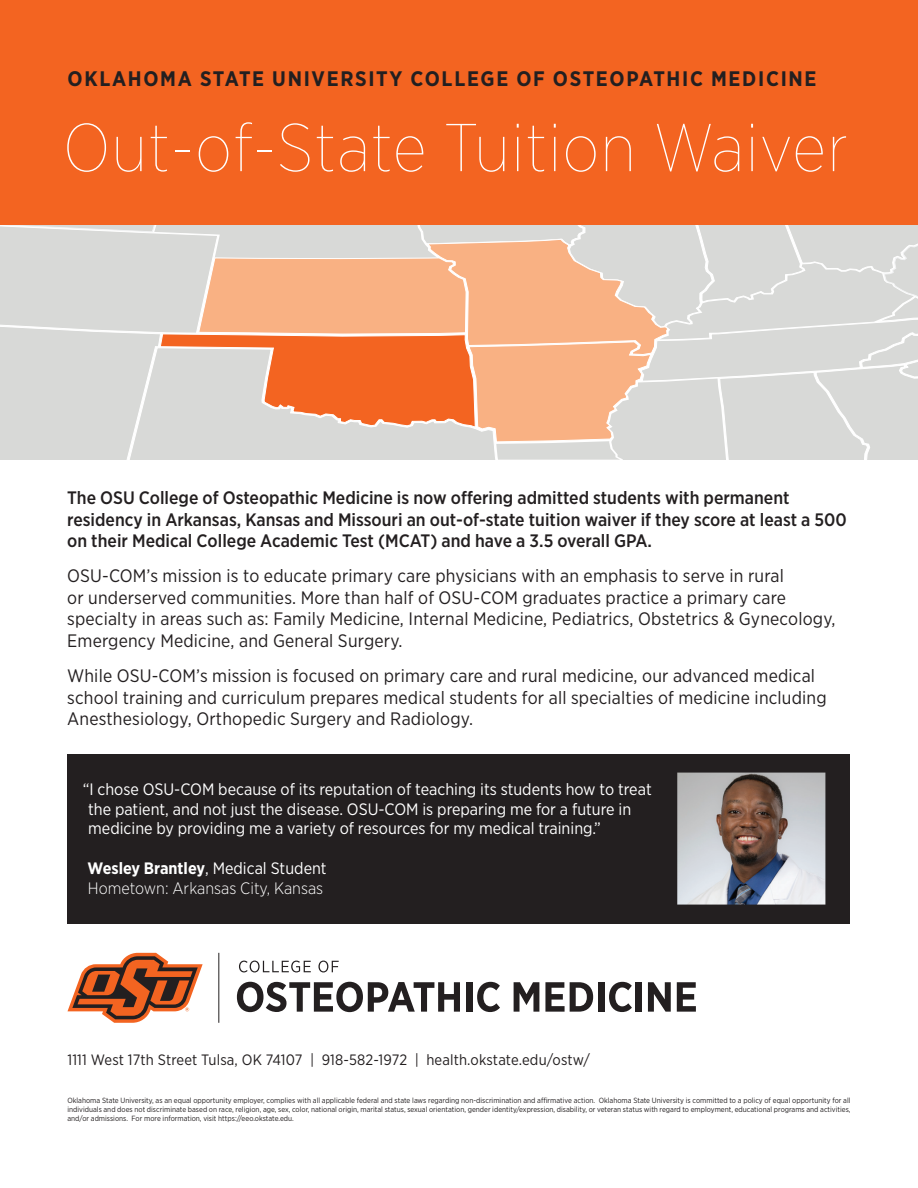
<style>
.page{position:relative;width:918px;height:1188px;background:#fff}
.page>*{position:absolute;margin:0;border:0;box-sizing:border-box;transform-origin:0 0}
.t1{font:100 67.5px "Gotham Narrow";letter-spacing:.02em;color:#fff}
.t2{font:700 21px "Gotham Narrow";letter-spacing:.08em;color:#231f20}
.t3{font:18px/21.6px "Gotham Narrow";letter-spacing:.01em;color:#231f20}
.t4{font:500 18px/21.6px "Gotham Narrow";color:#231f20}
.t5{font:16.5px/19.8px "Gotham Narrow";color:#fff}
.t6{font:300 16.5px/19.8px "Gotham Narrow";color:#fff}
.t7{font:15px "Gotham Narrow";letter-spacing:.01em;color:#231f20}
.t8{font:7.5px/9px "Gotham Narrow";color:#231f20;text-align:justify}
.s1{font-weight:700}
.s2{font-weight:400}
</style>
<div class="page">
<div style="left:68px;top:754px;width:782px;height:169px;background:#231f20"></div>
<svg style="left:0;top:225px;width:918px;height:235px;background:#e3c7b6"></svg>
<div style="left:0;top:0;width:918px;height:225px;background:#f36421"></div>
<hr style="left:218px;top:953px;width:1px;height:70px;background:#231f20">
<svg style="left:68px;top:953px;width:135px;height:70px"></svg>
<svg style="left:237px;top:982px;width:223px;height:30px"></svg>
<div style="left:466px;top:982px;width:6px;height:30px;background:#231f20"></div>
<svg style="left:477px;top:982px;width:23px;height:30px"></svg>
<svg style="left:514px;top:982px;width:25px;height:30px"></svg>
<svg style="left:545px;top:982px;width:48px;height:30px"></svg>
<div style="left:598px;top:982px;width:6px;height:30px;background:#231f20"></div>
<svg style="left:609px;top:982px;width:23px;height:30px"></svg>
<div style="left:636px;top:982px;width:6px;height:30px;background:#231f20"></div>
<svg style="left:648px;top:982px;width:23px;height:30px"></svg>
<svg style="left:677px;top:982px;width:19px;height:30px"></svg>
<svg style="left:239px;top:961px;width:72px;height:11px"></svg>
<svg style="left:318px;top:961px;width:21px;height:11px"></svg>
<img style="left:677px;top:773px;width:148px;height:132px">
<h2 class="t2" style="left:68px;top:65px;width:751px">OKLAHOMA STATE UNIVERSITY COLLEGE OF OSTEOPATHIC MEDICINE</h2>
<h1 class="t1" style="left:63px;top:107px;width:786px">Out-of-State Tuition Waiver</h1>
<p class="t4" style="left:67px;top:487px;width:781px">The OSU College of Osteopathic Medicine is now offering admitted students with permanent residency in Arkansas, Kansas and Missouri an out-of-state tuition waiver if they score at least a 500 on their Medical College Academic Test (MCAT) and have a 3.5 overall GPA.</p>
<p class="t3" style="left:67px;top:565px;width:770px">OSU-COM’s mission is to educate primary care physicians with an emphasis to serve in rural<br>or underserved communities. More than half of OSU-COM graduates practice a primary care specialty in areas such as: Family Medicine, Internal Medicine, Pediatrics, Obstetrics &amp; Gynecology, Emergency Medicine, and General Surgery.</p>
<p class="t3" style="left:67px;top:665px;width:761px">While OSU-COM’s mission is focused on primary care and rural medicine, our advanced medical school training and curriculum prepares medical students for all specialties of medicine including<br>Anesthesiology, Orthopedic Surgery and Radiology.</p>
<h3 class="t5" style="left:88px;top:779px;width:565px;text-indent:-5px">“I chose OSU-COM because of its reputation of teaching its students how to treat the patient, and not just the disease. OSU-COM is preparing me for a future in medicine by providing me a variety of resources for my medical training.”</h3>
<h3 class="t6" style="left:88px;top:858px;width:241px"><span class="s1">Wesley Brantley</span><span class="s2">, Medical Student<br></span>Hometown: Arkansas City, Kansas</h3>
<h3 class="t7" style="left:68px;top:1050px;width:524px">1111 West 17th Street Tulsa, OK 74107 | 918-582-1972 | health.okstate.edu/ostw/</h3>
<p class="t8" style="left:68px;top:1095px;width:785px">Oklahoma State University, as an equal opportunity employer, complies with all applicable federal and state laws regarding non-discrimination and affirmative action. Oklahoma State University is committed to a policy of equal opportunity for all individuals and does not discriminate based on race, religion, age, sex, color, national origin, marital status, sexual orientation, gender identity/expression, disability, or veteran status with regard to employment, educational programs and activities, and/or admissions. For more information, visit https://eeo.okstate.edu.</p>
</div>
